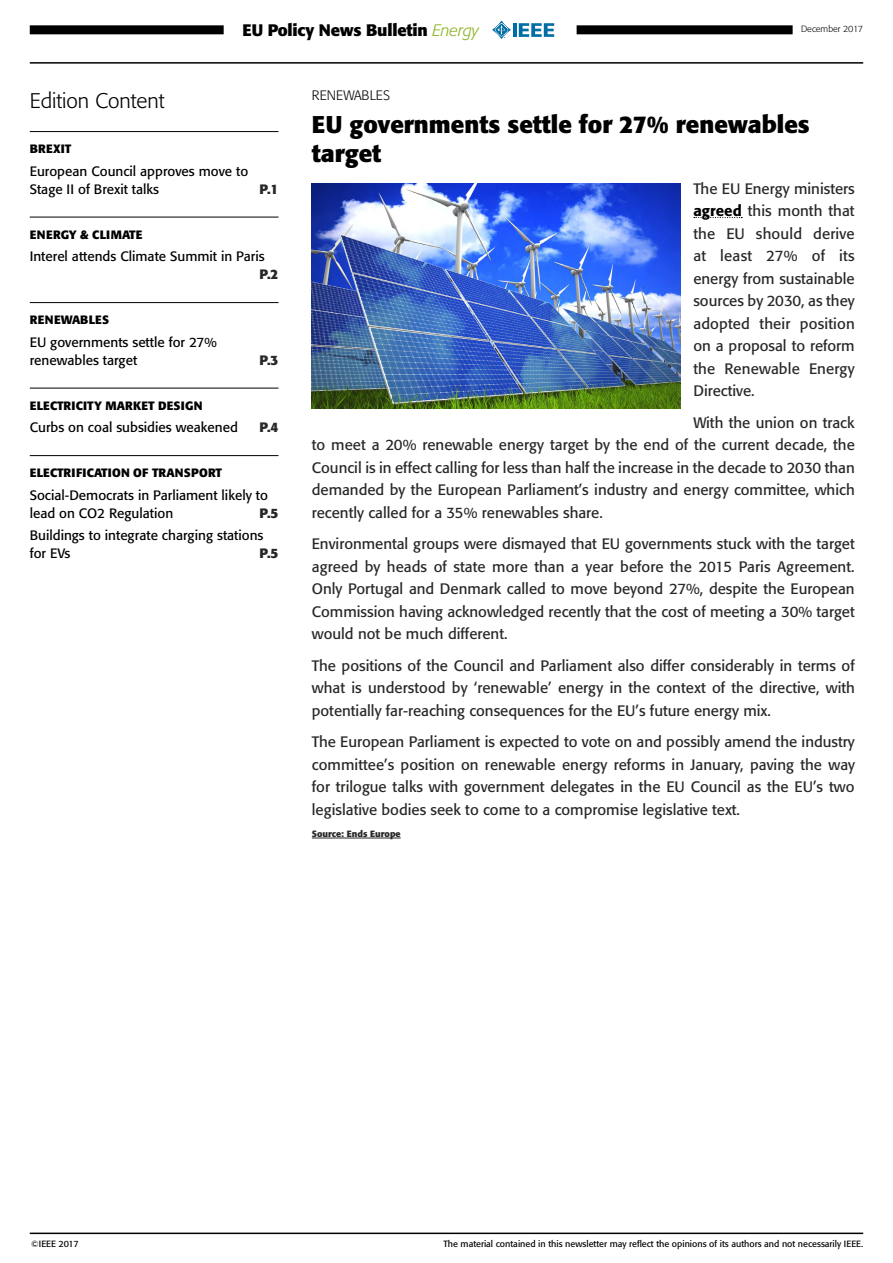
<style>
.page{position:relative;width:893px;height:1263px;background:#fff}
.page>*{position:absolute;margin:0;border:0;box-sizing:border-box;transform-origin:0 0}
.TITRE_ARTICLE{font:700 24px/28.8px "Formata";color:#000}
.t1{font:300 21px "Formata";color:#000}
.t2{font:700 16.5px "Formata";letter-spacing:-.01em;color:#000}
.t3{font:15px/22.5px "Formata";color:#282827;text-align:justify}
.t4{font:13.5px/18px "Formata";color:#000}
.t5{font:700 13.5px "Formata";color:#282827}
.SECTION_categorie{font:300 13.5px "Formata";color:#000}
.t6{font:700 12px "Formata";letter-spacing:.02em;color:#000}
.t7{font:700 12px "Formata";color:#000}
.t8{font:9px "Formata";color:#000}
.source_article{font:700 9px "Formata";color:#282827}
.t9{font:300 9px "Formata";color:#000}
.s1{font-weight:300;font-style:italic;color:#8bb220}
.s2{font-weight:500;color:#000}
</style>
<div class="page">
<div style="left:30px;top:25px;width:194px;height:9px;background:#000"></div>
<div style="left:577px;top:25px;width:216px;height:9px;background:#000"></div>
<hr style="left:513px;top:23px;width:4px;height:14px;background:#006da5">
<svg style="left:519px;top:23px;width:35px;height:14px"></svg>
<svg style="left:492px;top:21px;width:19px;height:18px"></svg>
<hr style="left:30px;top:131px;width:249px;height:1px;background:#000">
<hr style="left:30px;top:217px;width:249px;height:1px;background:#000">
<hr style="left:30px;top:302px;width:249px;height:1px;background:#000">
<hr style="left:30px;top:388px;width:249px;height:1px;background:#000">
<hr style="left:30px;top:455px;width:249px;height:1px;background:#000">
<hr style="left:30px;top:62px;width:833px;height:2px;background:#000">
<hr style="left:30px;top:1232px;width:833px;height:2px;background:#000">
<svg style="left:694px;top:217px;width:48px;height:1px"></svg>
<hr style="left:312px;top:838px;width:89px;height:1px;background:#282827">
<img style="left:312px;top:184px;width:369px;height:225px">
<p class="t2" style="left:242px;top:20px;width:238px">EU Policy News Bulletin <span class="s1">Energy</span></p>
<p class="t9" style="left:801px;top:24px;width:64px">December 2017</p>
<h2 class="t1" style="left:30px;top:88px;width:136px">Edition Content</h2>
<p class="t6" style="left:30px;top:141px;width:43px">BREXIT</p>
<p class="t4" style="left:30px;top:162px;width:220px">European Council approves move to<br>Stage II of Brexit talks</p>
<p class="t5" style="left:259px;top:180px;width:21px">P.1</p>
<p class="t7" style="left:30px;top:227px;width:114px">ENERGY &amp; CLIMATE</p>
<p class="t4" style="left:30px;top:247px;width:236px">Interel attends Climate Summit in Paris</p>
<p class="t5" style="left:259px;top:266px;width:21px">P.2</p>
<p class="t7" style="left:30px;top:312px;width:81px">RENEWABLES</p>
<p class="t4" style="left:30px;top:333px;width:189px">EU governments settle for 27% renewables target</p>
<p class="t5" style="left:259px;top:351px;width:21px">P.3</p>
<p class="t6" style="left:30px;top:398px;width:174px">ELECTRICITY MARKET DESIGN</p>
<p class="t4" style="left:30px;top:418px;width:210px">Curbs on coal subsidies weakened</p>
<p class="t5" style="left:259px;top:419px;width:21px">P.4</p>
<p class="t6" style="left:30px;top:465px;width:194px">ELECTRIFICATION OF TRANSPORT</p>
<p class="t4" style="left:30px;top:486px;width:240px">Social-Democrats in Parliament likely to lead on CO2 Regulation</p>
<p class="t5" style="left:259px;top:504px;width:21px">P.5</p>
<p class="t4" style="left:30px;top:526px;width:235px">Buildings to integrate charging stations for EVs</p>
<p class="t5" style="left:259px;top:545px;width:21px">P.5</p>
<p class="SECTION_categorie" style="left:312px;top:87px;width:80px">RENEWABLES</p>
<p class="TITRE_ARTICLE" style="left:312px;top:110px;width:500px">EU governments settle for 27% renewables target</p>
<p class="t3" style="left:693px;top:177px;width:163px">The EU Energy ministers <span class="s2">agreed</span> this month that the EU should derive at least 27% of its energy from sustainable sources by 2030, as they adopted their position on a proposal to reform the Renewable Energy Directive.</p>
<p class="t3" style="left:312px;top:411px;width:544px;text-indent:382px">With the union on track to meet a 20% renewable energy target by the end of the current decade, the Council is in effect calling for less than half the increase in the decade to 2030 than demanded by the European Parliament’s industry and energy committee, which recently called for a 35% renewables share.</p>
<p class="t3" style="left:312px;top:532px;width:544px">Environmental groups were dismayed that EU governments stuck with the target agreed by heads of state more than a year before the 2015 Paris Agreement.<br>Only Portugal and Denmark called to move beyond 27%, despite the European Commission having acknowledged recently that the cost of meeting a 30% target would not be much different.</p>
<p class="t3" style="left:312px;top:654px;width:545px">The positions of the Council and Parliament also differ considerably in terms of what is understood by ‘renewable’ energy in the context of the directive, with potentially far-reaching consequences for the EU’s future energy mix.</p>
<p class="t3" style="left:312px;top:730px;width:545px">The European Parliament is expected to vote on and possibly amend the industry committee’s position on renewable energy reforms in January, paving the way for trilogue talks with government delegates in the EU Council as the EU’s two legislative bodies seek to come to a compromise legislative text.</p>
<p class="source_article" style="left:312px;top:828px;width:90px">Source: Ends Europe</p>
<p class="t8" style="left:31px;top:1238px;width:49px">©IEEE 2017</p>
<p class="t8" style="left:443px;top:1238px;width:421px">The material contained in this newsletter may reflect the opinions of its authors and not necessarily IEEE.</p>
</div>
